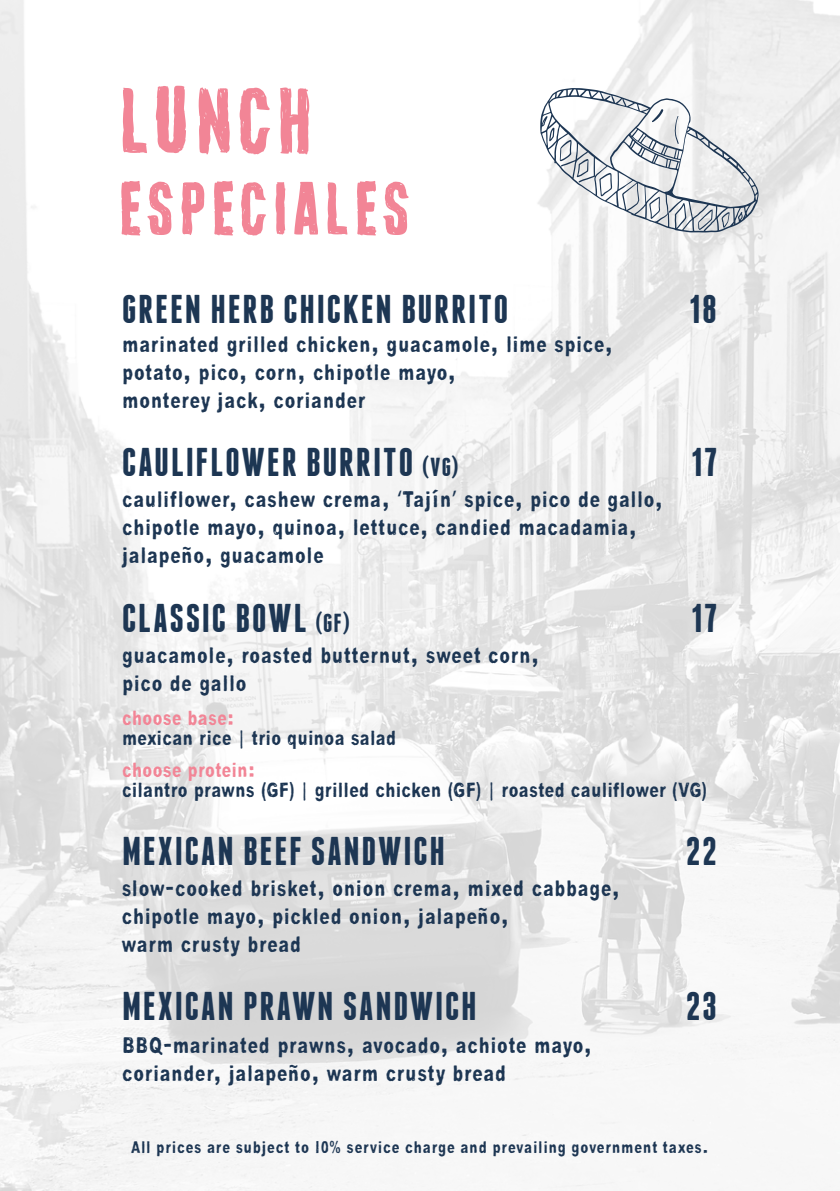
<style>
.page{position:relative;width:840px;height:1191px;background:#fff}
.page>*{position:absolute;margin:0;border:0;box-sizing:border-box;transform-origin:0 0}
.t1{font:condensed 120px "Burrito";letter-spacing:.06em;color:#f28596}
.t2{font:condensed 96px "Burrito";letter-spacing:.055em;color:#f28596}
.t3{font:700 40px "Franchise";letter-spacing:.045em;color:#1d3653}
.t4{font:24px/28px "Feelings On Off";letter-spacing:.025em;color:#1d3653}
.t5{font:22px "Feelings On Off";letter-spacing:.01em;color:#1d3653}
.t6{font:22px "Feelings On Off";letter-spacing:.01em;color:#f28596}
.t7{font:18px "Feelings On Off";letter-spacing:.04em;color:#1d3653}
.s1{font-size:26px}
.s2{font-family:"Myriad Pro"}
.s3{font-family:"Feelings Go Loco";font-size:38px}
.s4{font-family:"Feelings Go Loco";font-size:36px}
</style>
<div class="page">
<img style="left:0;top:0;width:839px;height:1191px">
<svg style="left:540px;top:88px;width:218px;height:144px"></svg>
<h1 class="t1" style="left:115px;top:47px;width:193px">lunch</h1>
<h2 class="t2" style="left:115px;top:150px;width:293px">especiales</h2>
<h3 class="t3" style="left:122px;top:290px;width:387px">GREEN HERB CHICKEN BURRITO</h3>
<p class="t4" style="left:122px;top:330px;width:492px">marinated grilled chicken, guacamole, lime spice, potato, pico, corn, chipotle mayo,<br>monterey jack, coriander</p>
<h3 class="t3" style="left:122px;top:444px;width:337px">CAULIFLOWER BURRITO <span class="s1">(VG)</span></h3>
<p class="t4" style="left:122px;top:486px;width:542px">cauliflower, cashew crema, <span class="s2">‘</span>Taj<span class="s3">í</span>n<span class="s2">’</span> spice, pico de gallo, chipotle mayo, quinoa, lettuce, candied macadamia, jalape<span class="s4">ñ</span>o, guacamole</p>
<h3 class="t3" style="left:689px;top:290px;width:29px">18</h3>
<h3 class="t3" style="left:690px;top:444px;width:28px">17</h3>
<h3 class="t3" style="left:122px;top:599px;width:228px">CLASSIC BOWL <span class="s1">(GF)</span></h3>
<p class="t4" style="left:122px;top:641px;width:418px">guacamole, roasted butternut, sweet corn, pico de gallo</p>
<p class="t6" style="left:122px;top:706px;width:114px">choose base:</p>
<p class="t5" style="left:122px;top:726px;width:276px">mexican rice | trio quinoa salad</p>
<p class="t6" style="left:122px;top:758px;width:135px">choose protein:</p>
<p class="t5" style="left:122px;top:778px;width:586px">cilantro prawns (GF) | grilled chicken (GF) | roasted cauliflower (VG)</p>
<h3 class="t3" style="left:690px;top:599px;width:28px">17</h3>
<h3 class="t3" style="left:122px;top:832px;width:324px">MEXICAN BEEF SANDWICH</h3>
<p class="t4" style="left:122px;top:874px;width:499px">slow-cooked brisket, onion crema, mixed cabbage, chipotle mayo, pickled onion, jalape<span class="s4">ñ</span>o,<br>warm crusty bread</p>
<h3 class="t3" style="left:122px;top:987px;width:356px">MEXICAN PRAWN SANDWICH</h3>
<p class="t4" style="left:122px;top:1031px;width:471px">BBQ-marinated prawns, avocado, achiote mayo, coriander, jalape<span class="s4">ñ</span>o, warm crusty bread</p>
<h3 class="t3" style="left:685px;top:832px;width:33px">22</h3>
<h3 class="t3" style="left:685px;top:987px;width:33px">23</h3>
<p class="t7" style="left:131px;top:1138px;width:578px">All prices are subject to 10% service charge and prevailing government taxes.</p>
</div>
